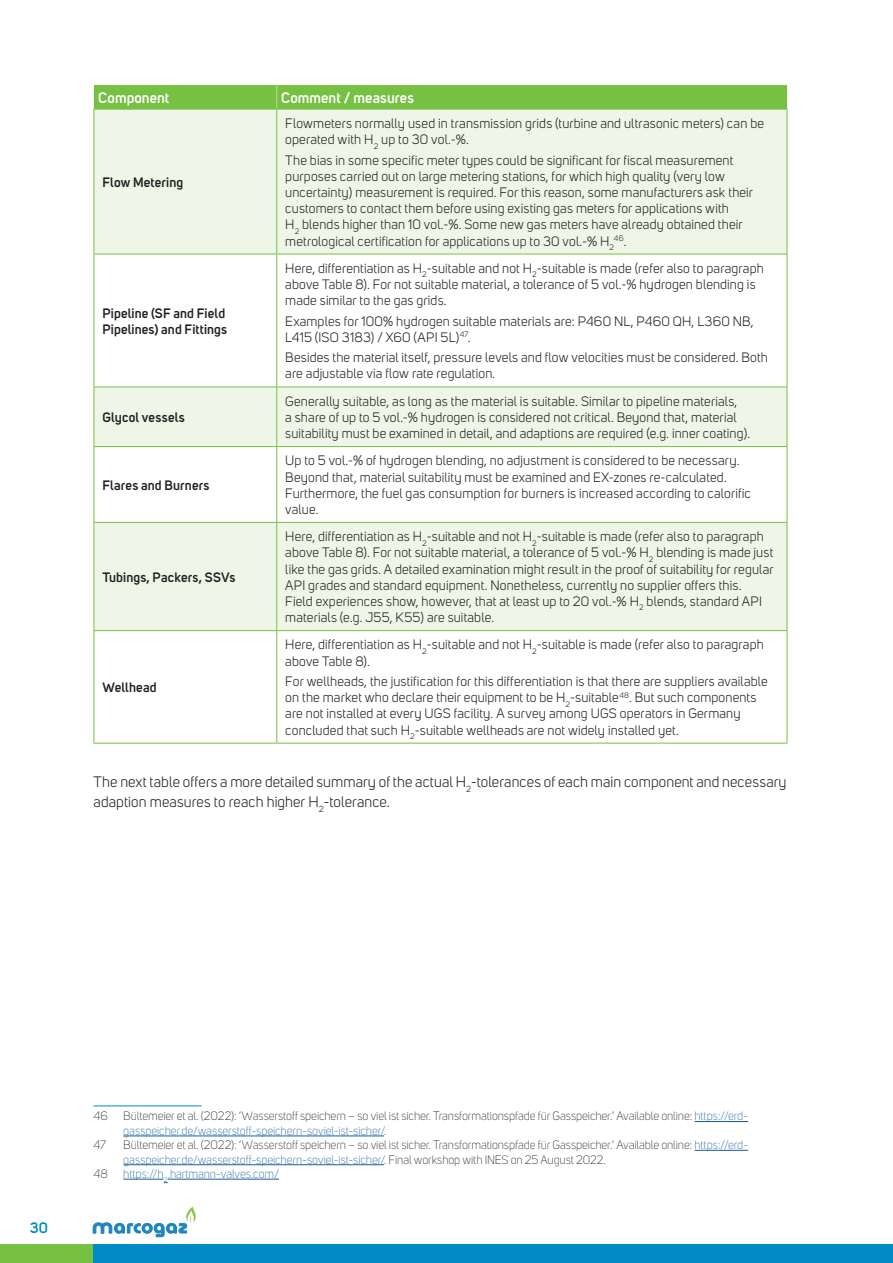
<style>
.page{position:relative;width:893px;height:1263px;background:#fff}
.page>*{position:absolute;margin:0;border:0;box-sizing:border-box;transform-origin:0 0}
.t1{font:15px/19.5px "Uni Sans";letter-spacing:.005em;color:#231f20}
.t2{font:600 15px "Uni Sans";letter-spacing:.005em;color:#fff}
.t3{font:600 15px "Uni Sans";color:#008bc6}
.t4{font:13.5px/16.2px "Uni Sans";letter-spacing:.01em;color:#231f20}
.t5{font:600 13.5px/16.2px "Uni Sans";letter-spacing:.01em;color:#231f20}
.t6{font:300 12px/14.4px "Uni Sans";letter-spacing:-.01em;color:#231f20}
.t7{font:300 12px "Uni Sans";letter-spacing:-.005em;color:#175d9e}
.t8{font:7.8px "Uni Sans";color:#231f20}
.s1{font-size:13.5px}
.s2{color:#175d9e}
</style>
<div class="page">
<div style="left:70px;top:1244px;width:822px;height:19px;background:#008bc6"></div>
<div style="left:0;top:1244px;width:93px;height:19px;background:#76c043"></div>
<svg style="left:93px;top:1206px;width:103px;height:31px"></svg>
<svg style="left:95px;top:110px;width:692px;height:520px;fill:#eff6e8"></svg>
<hr style="left:276px;top:387px;width:1px;height:59px;background:#76c043">
<hr style="left:94px;top:446px;width:183px;height:1px;background:#76c043">
<hr style="left:277px;top:446px;width:510px;height:1px;background:#76c043">
<hr style="left:276px;top:447px;width:1px;height:75px;background:#76c043">
<hr style="left:94px;top:522px;width:183px;height:1px;background:#76c043">
<hr style="left:277px;top:522px;width:510px;height:1px;background:#76c043">
<hr style="left:276px;top:523px;width:1px;height:107px;background:#76c043">
<hr style="left:277px;top:743px;width:510px;height:1px;background:#76c043">
<hr style="left:94px;top:387px;width:1px;height:59px;background:#76c043">
<hr style="left:94px;top:447px;width:1px;height:75px;background:#76c043">
<hr style="left:94px;top:523px;width:1px;height:107px;background:#76c043">
<hr style="left:277px;top:109px;width:510px;height:1px;background:#76c043">
<hr style="left:94px;top:109px;width:183px;height:1px;background:#76c043">
<hr style="left:277px;top:387px;width:510px;height:1px;background:#76c043">
<hr style="left:94px;top:254px;width:1px;height:133px;background:#76c043">
<hr style="left:276px;top:254px;width:1px;height:133px;background:#76c043">
<hr style="left:94px;top:387px;width:183px;height:1px;background:#76c043">
<hr style="left:94px;top:110px;width:1px;height:144px;background:#76c043">
<hr style="left:94px;top:254px;width:183px;height:1px;background:#76c043">
<hr style="left:276px;top:110px;width:1px;height:144px;background:#76c043">
<hr style="left:277px;top:254px;width:510px;height:1px;background:#76c043">
<hr style="left:277px;top:630px;width:510px;height:1px;background:#76c043">
<hr style="left:94px;top:630px;width:183px;height:1px;background:#76c043">
<hr style="left:94px;top:631px;width:1px;height:112px;background:#76c043">
<hr style="left:276px;top:631px;width:1px;height:112px;background:#76c043">
<hr style="left:94px;top:743px;width:183px;height:1px;background:#76c043">
<hr style="left:787px;top:110px;width:1px;height:144px;background:#76c043">
<hr style="left:787px;top:254px;width:1px;height:133px;background:#76c043">
<hr style="left:787px;top:387px;width:1px;height:59px;background:#76c043">
<hr style="left:787px;top:447px;width:1px;height:75px;background:#76c043">
<hr style="left:787px;top:523px;width:1px;height:107px;background:#76c043">
<hr style="left:787px;top:631px;width:1px;height:112px;background:#76c043">
<div style="left:94px;top:85px;width:693px;height:24px;background:#76c043"></div>
<hr style="left:94px;top:1105px;width:108px;height:1px;background:#008bc6">
<hr style="left:694px;top:1121px;width:54px;height:1px;background:#175d9e">
<hr style="left:123px;top:1135px;width:261px;height:1px;background:#175d9e">
<hr style="left:694px;top:1150px;width:54px;height:1px;background:#175d9e">
<hr style="left:123px;top:1164px;width:261px;height:1px;background:#175d9e">
<hr style="left:123px;top:1179px;width:41px;height:1px;background:#175d9e">
<hr style="left:168px;top:1179px;width:111px;height:1px;background:#175d9e">
<p class="t2" style="left:98px;top:89px;width:73px">Component</p>
<p class="t2" style="left:281px;top:89px;width:135px">Comment / measures</p>
<p class="t5" style="left:102px;top:174px;width:82px">Flow Metering</p>
<p class="t5" style="left:102px;top:305px;width:126px">Pipeline (SF and Field<br>Pipelines) and Fittings</p>
<p class="t5" style="left:102px;top:409px;width:84px">Glycol vessels</p>
<p class="t5" style="left:102px;top:477px;width:109px">Flares and Burners</p>
<p class="t5" style="left:102px;top:569px;width:135px">Tubings, Packers, SSVs</p>
<p class="t4" style="left:285px;top:115px;width:480px">Flowmeters normally used in transmission grids (turbine and ultrasonic meters) can be operated with H<sub>2</sub> up to 30 vol.-%.</p>
<p class="t4" style="left:285px;top:152px;width:469px">The bias in some specific meter types could be significant for fiscal measurement purposes carried out on large metering stations, for which high quality (very low uncertainty) measurement is required. For this reason, some manufacturers ask their customers to contact them before using existing gas meters for applications with<br>H<sub>2</sub> blends higher than 10 vol.-%. Some new gas meters have already obtained their metrological certification for applications up to 30 vol.-% H<sub>2</sub></p>
<p class="t8" style="left:614px;top:234px;width:14px">46<span class="s1">.</span></p>
<p class="t4" style="left:285px;top:260px;width:480px">Here, differentiation as H<sub>2</sub>-suitable and not H<sub>2</sub>-suitable is made (refer also to paragraph above Table 8). For not suitable material, a tolerance of 5 vol.-% hydrogen blending is made similar to the gas grids.</p>
<p class="t4" style="left:285px;top:313px;width:470px">Examples for 100% hydrogen suitable materials are: P460 NL, P460 QH, L360 NB,<br>L415 (ISO 3183) / X60 (API 5L)<sup>47</sup>.</p>
<p class="t4" style="left:285px;top:350px;width:484px">Besides the material itself, pressure levels and flow velocities must be considered. Both are adjustable via flow rate regulation.</p>
<p class="t4" style="left:285px;top:393px;width:466px">Generally suitable, as long as the material is suitable. Similar to pipeline materials,<br>a share of up to 5 vol.-% hydrogen is considered not critical. Beyond that, material suitability must be examined in detail, and adaptions are required (e.g. inner coating).</p>
<p class="t4" style="left:285px;top:453px;width:467px">Up to 5 vol.-% of hydrogen blending, no adjustment is considered to be necessary.<br>Beyond that, material suitability must be examined and EX-zones re-calculated.<br>Furthermore, the fuel gas consumption for burners is increased according to calorific value.</p>
<p class="t4" style="left:285px;top:528px;width:490px">Here, differentiation as H<sub>2</sub>-suitable and not H<sub>2</sub>-suitable is made (refer also to paragraph above Table 8). For not suitable material, a tolerance of 5 vol.-% H<sub>2</sub> blending is made just like the gas grids. A detailed examination might result in the proof of suitability for regular API grades and standard equipment. Nonetheless, currently no supplier offers this.<br>Field experiences show, however, that at least up to 20 vol.-% H<sub>2</sub> blends, standard API materials (e.g. J55, K55) are suitable.</p>
<p class="t4" style="left:285px;top:637px;width:480px">Here, differentiation as H<sub>2</sub>-suitable and not H<sub>2</sub>-suitable is made (refer also to paragraph above Table 8).</p>
<p class="t4" style="left:285px;top:673px;width:484px">For wellheads, the justification for this differentiation is that there are suppliers available on the market who declare their equipment to be H<sub>2</sub>-suitable<sup>48</sup>. But such components are not installed at every UGS facility. A survey among UGS operators in Germany concluded that such H<sub>2</sub>-suitable wellheads are not widely installed yet.</p>
<p class="t1" style="left:94px;top:772px;width:695px">The next table offers a more detailed summary of the actual H<sub>2</sub>-tolerances of each main component and necessary adaption measures to reach higher H<sub>2</sub>-tolerance.</p>
<p class="t5" style="left:102px;top:679px;width:56px">Wellhead</p>
<p class="t3" style="left:30px;top:1219px;width:20px">30</p>
<p class="t6" style="left:94px;top:1109px;width:16px">46</p>
<p class="t6" style="left:123px;top:1109px;width:626px">Bültemeier et al. (2022): ‘Wasserstoff speichern – so viel ist sicher. Transformationspfade für Gasspeicher.’ Available online: <span class="s2">https://erd&shy;gasspeicher.de/wasserstoff-speichern-soviel-ist-sicher/</span>.</p>
<p class="t6" style="left:94px;top:1138px;width:14px">47</p>
<p class="t6" style="left:123px;top:1138px;width:626px">Bültemeier et al. (2022): ‘Wasserstoff speichern – so viel ist sicher. Transformationspfade für Gasspeicher.’ Available online: <span class="s2">https://erd&shy;gasspeicher.de/wasserstoff-speichern-soviel-ist-sicher/</span>. Final workshop with INES on 25 August 2022.</p>
<p class="t6" style="left:94px;top:1167px;width:16px">48</p>
<p class="t7" style="left:123px;top:1167px;width:157px">https://h<sub>2</sub>.hartmann-valves.com/</p>
</div>
